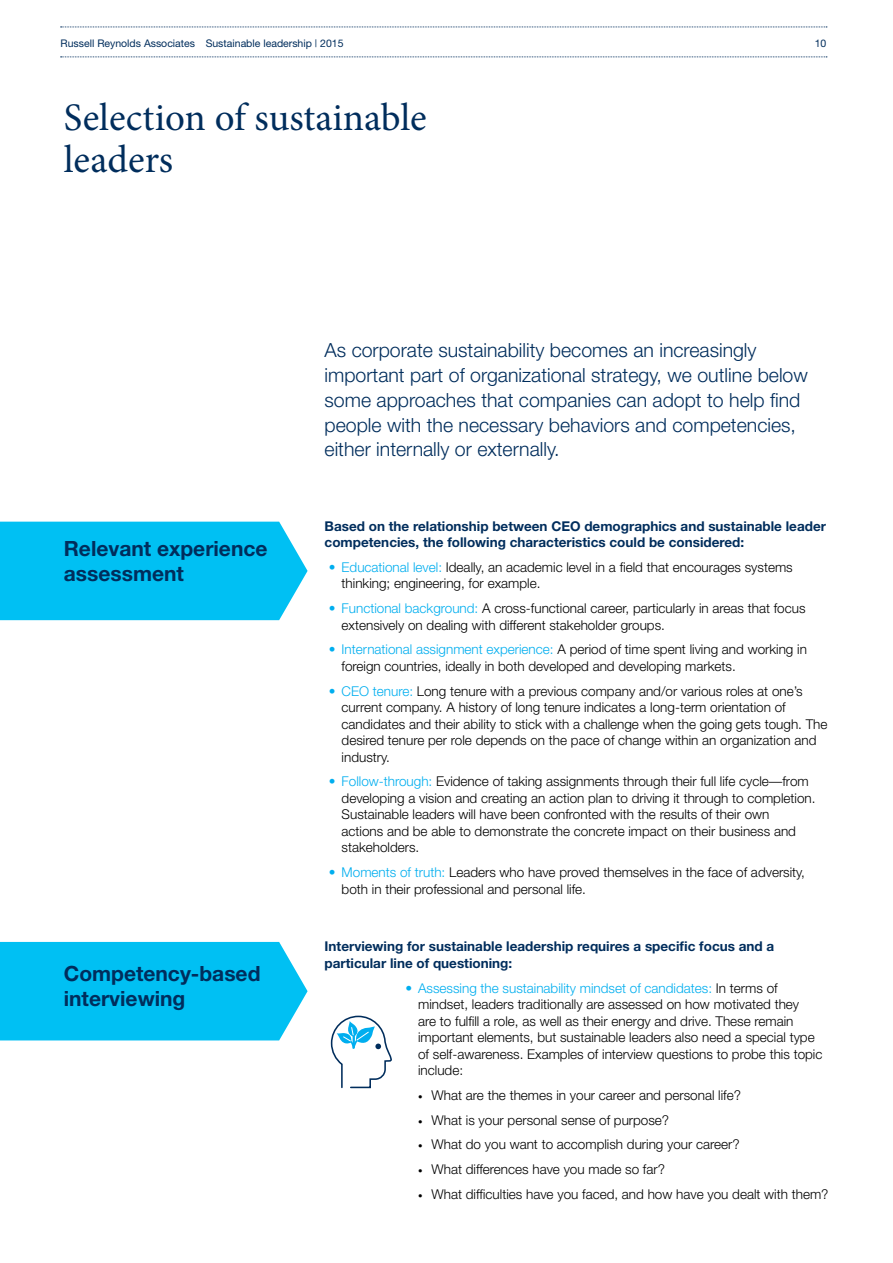
<style>
.page{position:relative;width:893px;height:1263px;background:#fff}
.page>*{position:absolute;margin:0;border:0;box-sizing:border-box;transform-origin:0 0}
.t1{font:39px/41.2px "Minion Pro";color:#002d5c}
.t2{font:700 21px/24.8px "Helvetica Neue";color:#002d5c}
.t3{font:300 19.5px/24.8px "Helvetica Neue";color:#002d5c}
.t4{font:300 13.5px/16.5px "Helvetica Neue";color:#000}
.t5{font:700 13.5px/16.5px "Helvetica Neue";color:#002d5c}
.t6{font:10.5px "Helvetica Neue";color:#002d5c}
.s1{color:#00aeef}
.s2{font-size:9px}
</style>
<div class="page">
<svg style="left:61px;top:57px;width:766px;height:1px"></svg>
<svg style="left:61px;top:27px;width:766px;height:1px"></svg>
<div style="left:0;top:522px;width:308px;height:98px;background:#00c0f3"></div>
<div style="left:0;top:942px;width:308px;height:98px;background:#00c0f3"></div>
<svg style="left:330px;top:1015px;width:62px;height:74px"></svg>
<p class="t6" style="left:61px;top:37px;width:284px">Russell Reynolds Associates Sustainable leadership | 2015</p>
<p class="t6" style="left:815px;top:37px;width:13px">10</p>
<h1 class="t1" style="left:64px;top:98px;width:365px">Selection of sustainable leaders</h1>
<h2 class="t2" style="left:64px;top:536px;width:205px">Relevant experience assessment</h2>
<h2 class="t2" style="left:64px;top:961px;width:198px">Competency-based interviewing</h2>
<p class="t3" style="left:325px;top:338px;width:485px">As corporate sustainability becomes an increasingly important part of organizational strategy, we outline below some approaches that companies can adopt to help find people with the necessary behaviors and competencies, either internally or externally.</p>
<p class="t5" style="left:325px;top:517px;width:503px">Based on the relationship between CEO demographics and sustainable leader competencies, the following characteristics could be considered:</p>
<p class="t4" style="left:342px;top:558px;width:453px;text-indent:-13px"><span class="s1">• Educational level:</span> Ideally, an academic level in a field that encourages systems thinking; engineering, for example.</p>
<p class="t4" style="left:342px;top:600px;width:465px;text-indent:-13px"><span class="s1">• Functional background:</span> A cross-functional career, particularly in areas that focus extensively on dealing with different stakeholder groups.</p>
<p class="t4" style="left:342px;top:641px;width:467px;text-indent:-13px"><span class="s1">• International assignment experience:</span> A period of time spent living and working in foreign countries, ideally in both developed and developing markets.</p>
<p class="t4" style="left:342px;top:682px;width:487px;text-indent:-13px"><span class="s1">• CEO tenure:</span> Long tenure with a previous company and/or various roles at one’s current company. A history of long tenure indicates a long-term orientation of candidates and their ability to stick with a challenge when the going gets tough. The desired tenure per role depends on the pace of change within an organization and industry.</p>
<p class="t4" style="left:342px;top:773px;width:475px;text-indent:-13px"><span class="s1">• Follow-through:</span> Evidence of taking assignments through their full life cycle—from developing a vision and creating an action plan to driving it through to completion.<br>Sustainable leaders will have been confronted with the results of their own<br>actions and be able to demonstrate the concrete impact on their business and stakeholders.</p>
<p class="t4" style="left:342px;top:864px;width:465px;text-indent:-13px"><span class="s1">• Moments of truth:</span> Leaders who have proved themselves in the face of adversity, both in their professional and personal life.</p>
<p class="t5" style="left:325px;top:938px;width:451px">Interviewing for sustainable leadership requires a specific focus and a particular line of questioning:</p>
<p class="t4" style="left:418px;top:979px;width:406px;text-indent:-13px"><span class="s1">• Assessing the sustainability mindset of candidates:</span> In terms of mindset, leaders traditionally are assessed on how motivated they<br>are to fulfill a role, as well as their energy and drive. These remain important elements, but sustainable leaders also need a special type of self-awareness. Examples of interview questions to probe this topic include:</p>
<p class="t4" style="left:418px;top:1086px;width:324px"><span class="s2">•</span> What are the themes in your career and personal life?</p>
<p class="t4" style="left:418px;top:1111px;width:253px"><span class="s2">•</span> What is your personal sense of purpose?</p>
<p class="t4" style="left:418px;top:1136px;width:323px"><span class="s2">•</span> What do you want to accomplish during your career?</p>
<p class="t4" style="left:418px;top:1161px;width:248px"><span class="s2">•</span> What differences have you made so far?</p>
<p class="t4" style="left:418px;top:1185px;width:412px"><span class="s2">•</span> What difficulties have you faced, and how have you dealt with them?</p>
</div>
